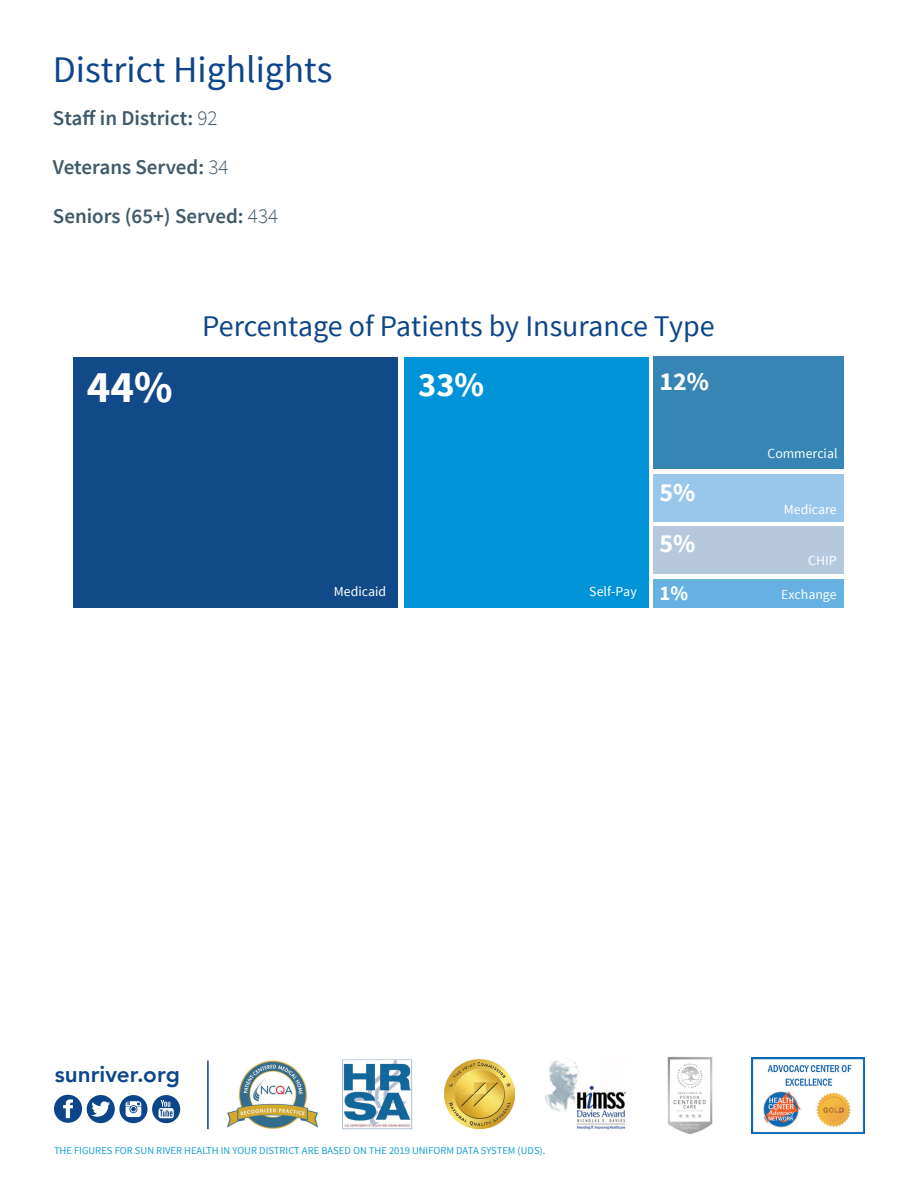
<style>
.page{position:relative;width:918px;height:1188px;background:#fff}
.page>*{position:absolute;margin:0;border:0;box-sizing:border-box;transform-origin:0 0}
.t1{font:700 44.85px "Source Sans Pro";color:#fff}
.t2{font:37.5px "Source Sans Pro";color:#0c4589}
.t3{font:700 34.5px "Source Sans Pro";color:#fff}
.t4{font:30px "Source Sans Pro";color:#0c4589}
.t5{font:700 25.95px "Source Sans Pro";color:#fff}
.t6{font:800 22.5px "Avenir";letter-spacing:.005em;color:#0c4589}
.t7{font:600 21px "Source Sans Pro";color:#405968}
.t8{font:700 20.7px "Source Sans Pro";color:#fff}
.t9{font:13.8px "Source Sans Pro";color:#fff}
.t10{font:10.5px "Source Sans Pro";color:#12a0db}
.s1{font-weight:300}
</style>
<div class="page">
<div style="left:654px;top:357px;width:190px;height:112px;background:#3685b4"></div>
<div style="left:654px;top:527px;width:190px;height:47px;background:#b5c8de"></div>
<div style="left:654px;top:474px;width:190px;height:47px;background:#99c7eb"></div>
<div style="left:654px;top:579px;width:190px;height:28px;background:#65b1e2"></div>
<div style="left:404px;top:357px;width:245px;height:250px;background:#0093d8"></div>
<div style="left:74px;top:357px;width:324px;height:250px;background:#114989"></div>
<img style="left:445px;top:1059px;width:69px;height:69px">
<img style="left:227px;top:1061px;width:91px;height:68px">
<img style="left:342px;top:1059px;width:71px;height:71px">
<img style="left:544px;top:1058px;width:83px;height:72px">
<img style="left:751px;top:1058px;width:114px;height:75px">
<svg style="left:54px;top:1095px;width:126px;height:28px"></svg>
<hr style="left:207px;top:1061px;width:2px;height:68px;background:#0c4589">
<img style="left:667px;top:1057px;width:46px;height:77px">
<p class="t2" style="left:53px;top:46px;width:281px">District Highlights</p>
<p class="t7" style="left:53px;top:105px;width:166px">Staff in District: <span class="s1">92</span></p>
<p class="t7" style="left:53px;top:154px;width:177px">Veterans Served: <span class="s1">34</span></p>
<p class="t7" style="left:53px;top:202px;width:227px">Seniors (65+) Served: <span class="s1">434</span></p>
<p class="t4" style="left:202px;top:307px;width:514px">Percentage of Patients by Insurance Type</p>
<p class="t1" style="left:87px;top:358px;width:87px">44%</p>
<p class="t3" style="left:418px;top:362px;width:68px">33%</p>
<p class="t9" style="left:334px;top:583px;width:54px">Medicaid</p>
<p class="t9" style="left:589px;top:583px;width:49px">Self-Pay</p>
<p class="t5" style="left:659px;top:365px;width:51px">12%</p>
<p class="t5" style="left:659px;top:476px;width:37px">5%</p>
<p class="t5" style="left:659px;top:526px;width:37px">5%</p>
<p class="t9" style="left:767px;top:444px;width:72px">Commercial</p>
<p class="t9" style="left:784px;top:501px;width:54px">Medicare</p>
<p class="t9" style="left:808px;top:552px;width:30px">CHIP</p>
<p class="t8" style="left:659px;top:580px;width:30px">1%</p>
<p class="t9" style="left:781px;top:586px;width:57px">Exchange</p>
<p class="t6" style="left:55px;top:1056px;width:127px">sunriver.org</p>
<p class="t10" style="left:54px;top:1144px;width:493px">THE FIGURES FOR SUN RIVER HEALTH IN YOUR DISTRICT ARE BASED ON THE 2019 UNIFORM DATA SYSTEM (UDS).</p>
</div>
